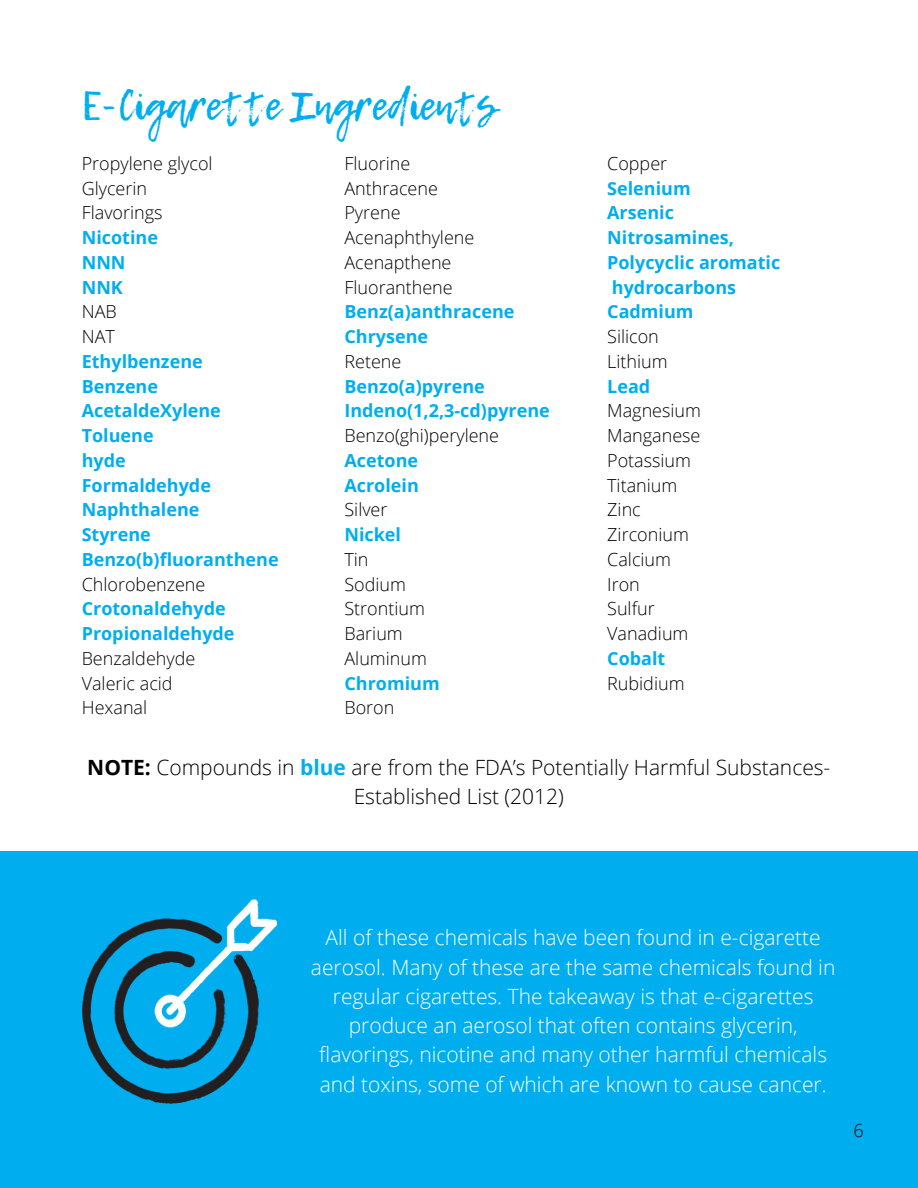
<style>
.page{position:relative;width:918px;height:1188px;background:#fff}
.page>*{position:absolute;margin:0;border:0;box-sizing:border-box;transform-origin:0 0}
.t1{font:40.5px "Lemon Tuesday";color:#00aeef}
.t2{font:300 21px/29.2px "Open Sans";color:#fff;text-align:center}
.t3{font:300 21px/29.2px "Open Sans";color:#000;text-align:center}
.t4{font:300 18px/24.8px "Open Sans";color:#000}
.t5{font:700 18px/24.8px "Open Sans";color:#00aeef}
.s1{font-weight:700}
.s2{font-weight:700;color:#00aeef}
</style>
<div class="page">
<div style="left:0;top:852px;width:918px;height:336px;background:#00aeef"></div>
<img style="left:83px;top:899px;width:195px;height:205px">
<h1 class="t1" style="left:82px;top:75px;width:417px">E-Cigarette Ingredients</h1>
<p class="t4" style="left:82px;top:151px;width:132px">Propylene glycol<br>Glycerin<br>Flavorings</p>
<p class="t5" style="left:82px;top:225px;width:78px">Nicotine<br>NNN<br>NNK</p>
<p class="t4" style="left:82px;top:299px;width:37px">NAB<br>NAT</p>
<p class="t5" style="left:82px;top:349px;width:198px">Ethylbenzene<br>Benzene<br>AcetaldeXylene<br>Toluene<br>hyde<br>Formaldehyde<br>Naphthalene<br>Styrene<br>Benzo(b)fluoranthene</p>
<p class="t4" style="left:82px;top:571px;width:125px">Chlorobenzene</p>
<p class="t5" style="left:82px;top:596px;width:154px">Crotonaldehyde<br>Propionaldehyde</p>
<p class="t4" style="left:82px;top:646px;width:115px">Benzaldehyde<br>Valeric acid<br>Hexanal</p>
<p class="t4" style="left:344px;top:151px;width:131px">Fluorine<br>Anthracene<br>Pyrene<br>Acenaphthylene<br>Acenapthene<br>Fluoranthene</p>
<p class="t5" style="left:344px;top:299px;width:172px">Benz(a)anthracene<br>Chrysene</p>
<p class="t4" style="left:344px;top:349px;width:58px">Retene</p>
<p class="t5" style="left:344px;top:373px;width:207px">Benzo(a)pyrene<br>Indeno(1,2,3-cd)pyrene</p>
<p class="t4" style="left:344px;top:423px;width:156px">Benzo(ghi)perylene</p>
<p class="t5" style="left:344px;top:448px;width:76px">Acetone<br>Acrolein</p>
<p class="t4" style="left:344px;top:497px;width:45px">Silver</p>
<p class="t5" style="left:344px;top:522px;width:58px">Nickel</p>
<p class="t4" style="left:344px;top:547px;width:84px">Tin<br>Sodium<br>Strontium<br>Barium<br>Aluminum</p>
<p class="t5" style="left:344px;top:670px;width:97px">Chromium</p>
<p class="t4" style="left:344px;top:695px;width:51px">Boron</p>
<p class="t4" style="left:607px;top:151px;width:61px">Copper</p>
<p class="t5" style="left:607px;top:175px;width:175px">Selenium<br>Arsenic<br>Nitrosamines,<br>Polycyclic aromatic hydrocarbons<br>Cadmium</p>
<p class="t4" style="left:607px;top:324px;width:62px">Silicon<br>Lithium</p>
<p class="t5" style="left:607px;top:373px;width:45px">Lead</p>
<p class="t4" style="left:607px;top:398px;width:95px">Magnesium<br>Manganese<br>Potassium<br>Titanium<br>Zinc<br>Zirconium<br>Calcium<br>Iron<br>Sulfur<br>Vanadium</p>
<p class="t5" style="left:607px;top:646px;width:60px">Cobalt</p>
<p class="t4" style="left:607px;top:670px;width:79px">Rubidium</p>
<p class="t3" style="left:87px;top:752px;width:745px"><span class="s1">NOTE:</span> Compounds in <span class="s2">blue</span> are from the FDA’s Potentially Harmful Substances-<br>Established List (2012)</p>
<p class="t2" style="left:311px;top:923px;width:526px">All of these chemicals have been found in e-cigarette aerosol. Many of these are the same chemicals found in regular cigarettes. The takeaway is that e-cigarettes produce an aerosol that often contains glycerin, flavorings, nicotine and many other harmful chemicals and toxins, some of which are known to cause cancer.</p>
<p class="t4" style="left:854px;top:1118px;width:12px">6</p>
</div>
